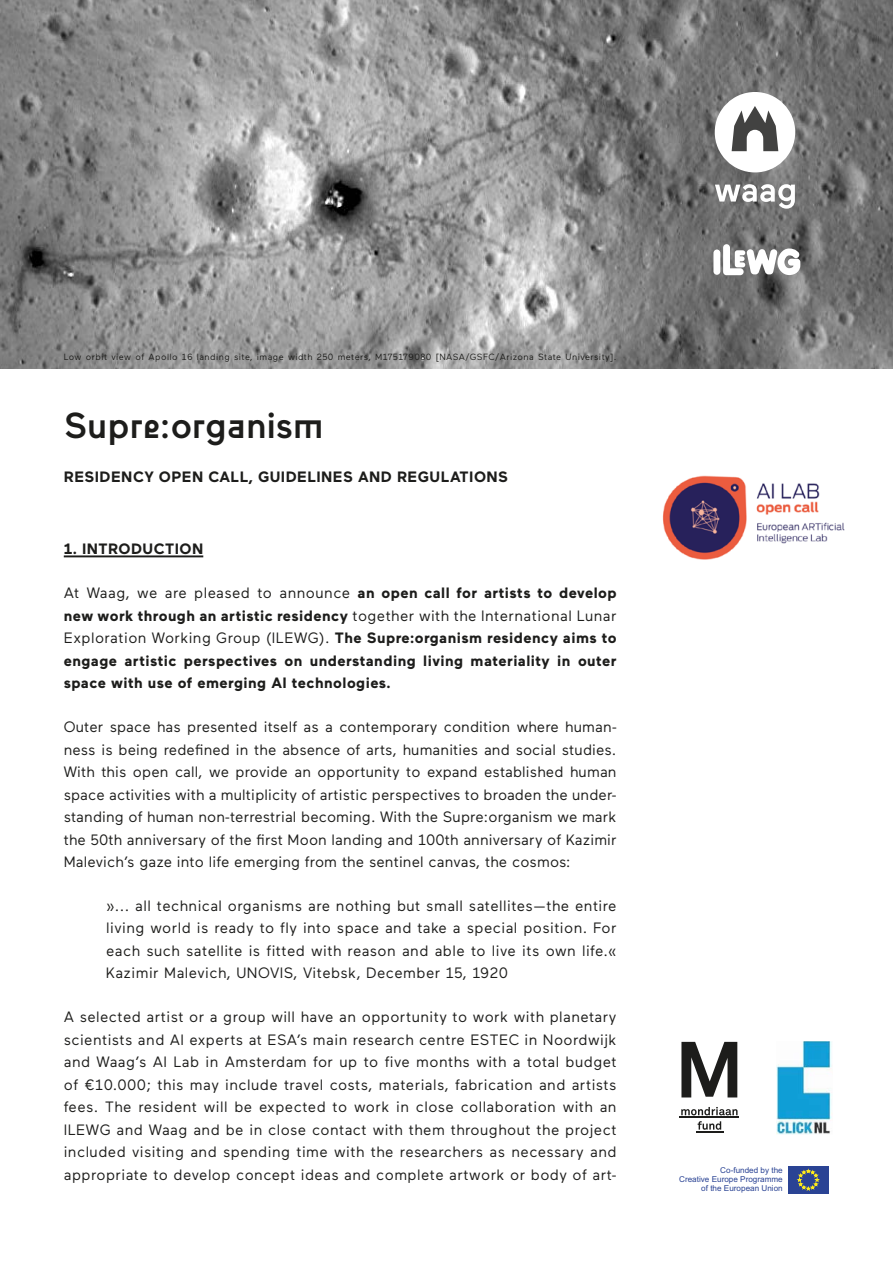
<style>
.page{position:relative;width:893px;height:1263px;background:#fff}
.page>*{position:absolute;margin:0;border:0;box-sizing:border-box;transform-origin:0 0}
.t1{font:500 36px "Waax";color:#1d1d1b}
.t2{font:15px/22.5px "Maax";letter-spacing:.025em;color:#1d1d1b;text-align:justify}
.t3{font:700 15px/22.5px "Maax";letter-spacing:.03em;color:#1d1d1b;text-align:justify}
.t4{font:9px "Maax";letter-spacing:.05em;color:#1d1d1b}
.t5{font:8.1px/9.1px "Arial";color:#2a4394;text-align:right}
.s1{font-weight:400}
</style>
<div class="page">
<img style="left:0;top:0;width:893px;height:369px">
<hr style="left:64px;top:555px;width:139px;height:2px;background:#1d1d1b">
<img style="left:662px;top:475px;width:183px;height:85px">
<div style="left:715px;top:92px;width:80px;height:80px;background:#fff;border-radius:50%"></div>
<svg style="left:732px;top:106px;width:46px;height:45px"></svg>
<svg style="left:715px;top:184px;width:80px;height:25px"></svg>
<div style="left:713px;top:249px;width:7px;height:26px;background:#fff;border-radius:3px"></div>
<svg style="left:723px;top:244px;width:77px;height:31px"></svg>
<div style="left:788px;top:1166px;width:40px;height:27px;background:#2a4394"></div>
<svg style="left:798px;top:1169px;width:21px;height:21px"></svg>
<svg style="left:681px;top:1042px;width:56px;height:55px"></svg>
<svg style="left:681px;top:1107px;width:56px;height:8px"></svg>
<hr style="left:679px;top:1117px;width:60px;height:1px;background:#1d1d1b">
<svg style="left:696px;top:1121px;width:28px;height:11px"></svg>
<img style="left:776px;top:1041px;width:56px;height:94px">
<p class="t4" style="left:64px;top:351px;width:554px">Low orbit view of Apollo 16 landing site, image width 250 meters, M175179080 [NASA/GSFC/Arizona State University].</p>
<h1 class="t1" style="left:64px;top:407px;width:262px">Supre:organism</h1>
<p class="t3" style="left:64px;top:465px;width:446px">RESIDENCY OPEN CALL, GUIDELINES AND REGULATIONS</p>
<p class="t3" style="left:64px;top:537px;width:141px">1. INTRODUCTION</p>
<p class="t3" style="left:64px;top:581px;width:554px"><span class="s1">At Waag, we are pleased to announce</span> an open call for artists to develop new work through an artistic residency <span class="s1">together with the International Lunar Exploration Working Group (ILEWG).</span> The Supre:organism residency aims to engage artistic perspectives on understanding living materiality in outer space with use of emerging AI technologies.</p>
<p class="t2" style="left:64px;top:715px;width:554px">Outer space has presented itself as a contemporary condition where human&shy;ness is being redefined in the absence of arts, humanities and social studies.<br>With this open call, we provide an opportunity to expand established human space activities with a multiplicity of artistic perspectives to broaden the under&shy;standing of human non-terrestrial becoming. With the Supre:organism we mark the 50th anniversary of the first Moon landing and 100th anniversary of Kazimir Malevich’s gaze into life emerging from the sentinel canvas, the cosmos:</p>
<p class="t2" style="left:106px;top:893px;width:512px">»... all technical organisms are nothing but small satellites—the entire living world is ready to fly into space and take a special position. For each such satellite is fitted with reason and able to live its own life.« Kazimir Malevich, UNOVIS, Vitebsk, December 15, 1920</p>
<p class="t2" style="left:64px;top:1005px;width:554px">A selected artist or a group will have an opportunity to work with planetary scientists and AI experts at ESA’s main research centre ESTEC in Noordwijk and Waag’s AI Lab in Amsterdam for up to five months with a total budget of €10.000; this may include travel costs, materials, fabrication and artists fees. The resident will be expected to work in close collaboration with an ILEWG and Waag and be in close contact with them throughout the project included visiting and spending time with the researchers as necessary and appropriate to develop concept ideas and complete artwork or body of art-</p>
<p class="t5" style="left:679px;top:1166px;width:105px">Co-funded by the<br>Creative Europe Programme of the European Union</p>
</div>
